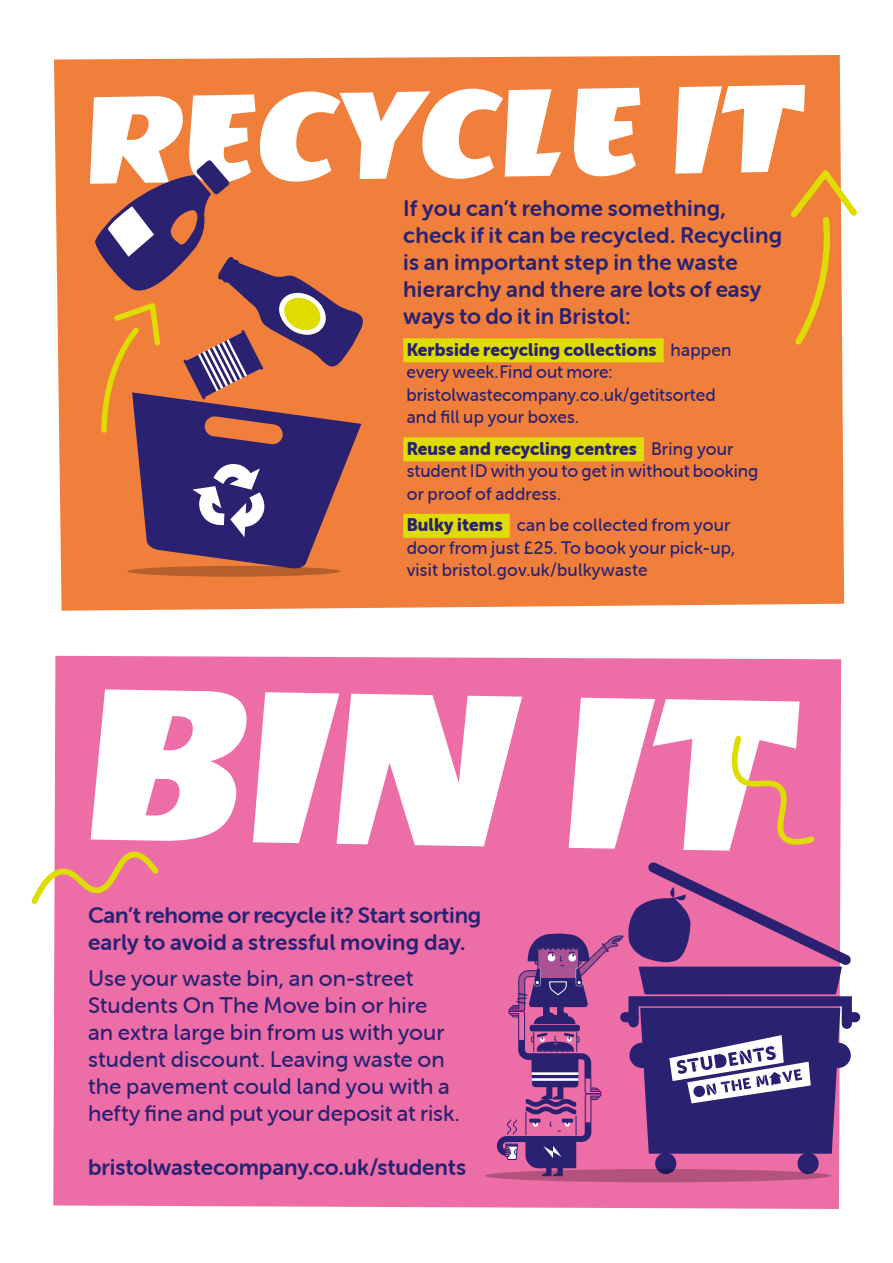
<style>
.page{position:relative;width:893px;height:1263px;background:#fff}
.page>*{position:absolute;margin:0;border:0;box-sizing:border-box;transform-origin:0 0}
.t1{font:22.5px/27px "Museo Sans Rounded 700";letter-spacing:.005em;color:#2b2171}
.t2{font:22.5px/27px "Museo Sans Rounded 500";letter-spacing:.005em;color:#2b2171}
.t3{font:18px/22.5px "Museo Sans Rounded 500";color:#2b2171}
.t4{font:18px "Museo Sans Rounded 900";letter-spacing:.01em;color:#2b2171}
.s1{font-family:"Museo Sans Rounded 500"}
.s2{font-family:"Museo Sans Rounded 900"}
</style>
<div class="page">
<div style="left:54px;top:55px;width:790px;height:556px;background:#f07f3c"></div>
<div style="left:128px;top:566px;width:212px;height:11px;background:#b55f2d;border-radius:50%"></div>
<svg style="left:90px;top:85px;width:715px;height:99px"></svg>
<div style="left:403px;top:338px;width:261px;height:24px;background:#dedc00"></div>
<div style="left:403px;top:437px;width:241px;height:24px;background:#dedc00"></div>
<div style="left:403px;top:514px;width:107px;height:24px;background:#dedc00"></div>
<svg style="left:785px;top:163px;width:72px;height:187px"></svg>
<svg style="left:95px;top:160px;width:269px;height:409px;background:#a6655b"></svg>
<div style="left:53px;top:656px;width:788px;height:553px;background:#ed6ea7"></div>
<svg style="left:91px;top:689px;width:709px;height:162px"></svg>
<svg style="left:732px;top:731px;width:87px;height:121px"></svg>
<div style="left:842px;top:1012px;width:18px;height:10px;background:#2b2171;border-radius:5px"></div>
<div style="left:485px;top:1169px;width:346px;height:13px;background:#b3527d;border-radius:50%"></div>
<svg style="left:497px;top:862px;width:355px;height:314px;background:#995795"></svg>
<svg style="left:31px;top:847px;width:132px;height:62px"></svg>
<p class="t1" style="left:403px;top:195px;width:380px">If you can’t rehome something, check if it can be recycled. Recycling is an important step in the waste hierarchy and there are lots of easy ways to do it in Bristol:</p>
<p class="t4" style="left:407px;top:339px;width:326px">Kerbside recycling collections <span class="s1">happen</span></p>
<p class="t3" style="left:407px;top:361px;width:311px">every week. Find out more: bristolwastecompany.co.uk/getitsorted and fill up your boxes.</p>
<p class="t4" style="left:407px;top:438px;width:328px">Reuse and recycling centres <span class="s1">Bring your</span></p>
<p class="t3" style="left:407px;top:460px;width:353px">student ID with you to get in without booking or proof of address.</p>
<p class="t3" style="left:407px;top:514px;width:330px"><span class="s2">Bulky items</span> can be collected from your door from just £25. To book your pick-up, visit bristol.gov.uk/bulkywaste</p>
<p class="t1" style="left:88px;top:901px;width:395px">Can’t rehome or recycle it? Start sorting early to avoid a stressful moving day.</p>
<p class="t2" style="left:88px;top:964px;width:373px">Use your waste bin, an on-street Students On The Move bin or hire<br>an extra large bin from us with your student discount. Leaving waste on the pavement could land you with a hefty fine and put your deposit at risk.</p>
<p class="t1" style="left:88px;top:1153px;width:380px">bristolwastecompany.co.uk/students</p>
</div>
